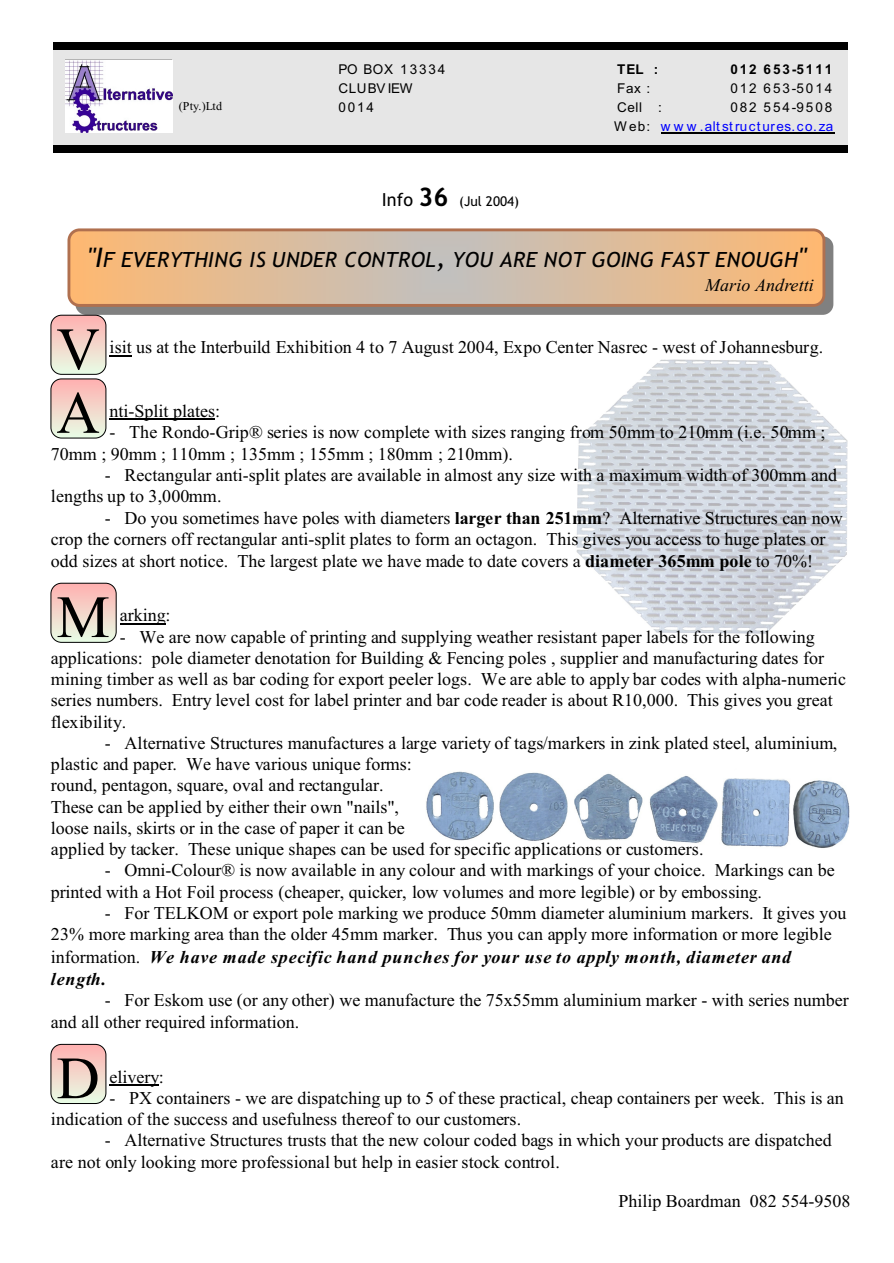
<style>
.page{position:relative;width:894px;height:1263px;background:#fff}
.page>*{position:absolute;margin:0;border:0;box-sizing:border-box;transform-origin:0 0}
.t1{font:60px "Times New Roman";color:#000}
.t2{font:italic 21px "Trebuchet MS";letter-spacing:.02em;color:#000}
.t3{font:18px/21.3px "Times New Roman";color:#000}
.t4{font:italic 18px "Times New Roman";letter-spacing:.005em;color:#000}
.t5{font:13.5px/19px "Arial";letter-spacing:.105em;color:#00f;text-align:right}
.t6{font:13.5px "Arial";letter-spacing:.14em;color:#000}
.t7{font:700 13.5px "Arial";letter-spacing:.14em;color:#000}
.t8{font:13.5px "Trebuchet MS";color:#000}
.t9{font:13.5px "Arial";letter-spacing:.11em;color:#000}
.t10{font:13.5px "Arial";letter-spacing:.01em;color:#000}
.t11{font:12px "Times New Roman";letter-spacing:.015em;color:#000}
.s1{color:#000}
.s2{font-size:18px}
.s3{font-weight:700;font-size:25.5px}
.s4{font-size:27px}
.s5{font-weight:700}
.s6{font-weight:700;font-style:italic}
</style>
<div class="page">
<img style="left:576px;top:360px;width:272px;height:274px">
<img style="left:426px;top:771px;width:424px;height:77px">
<div style="left:53px;top:43px;width:795px;height:109px;background:#e6e6e6"></div>
<svg style="left:66px;top:59px;width:106px;height:2px"></svg>
<img style="left:66px;top:61px;width:106px;height:72px">
<hr style="left:661px;top:133px;width:173px;height:1px;background:#000">
<div style="left:53px;top:43px;width:795px;height:7px;background:#000"></div>
<div style="left:53px;top:145px;width:795px;height:7px;background:#000"></div>
<div style="left:75px;top:236px;width:758px;height:79px;background:#808080;border-radius:11px"></div>
<svg style="left:69px;top:230px;width:755px;height:75px;background:#dfbc97"></svg>
<div style="left:68px;top:228px;width:757px;height:79px;border:3px solid #b0704f;border-radius:11px"></div>
<div style="left:51px;top:315px;width:55px;height:59px;background:linear-gradient(to bottom,#fcadad,#e8fde5);border-radius:11px"></div>
<div style="left:51px;top:315px;width:55px;height:59px;border:1px solid #000;border-radius:11px"></div>
<svg style="left:110px;top:355px;width:22px;height:1px"></svg>
<div style="left:51px;top:379px;width:55px;height:59px;background:linear-gradient(to bottom,#fdafaf,#e6fbe4);border-radius:11px"></div>
<div style="left:51px;top:379px;width:55px;height:59px;border:1px solid #000;border-radius:11px"></div>
<hr style="left:110px;top:419px;width:105px;height:1px;background:#000">
<div style="left:51px;top:583px;width:65px;height:59px;background:linear-gradient(to bottom,#fcaeae,#e8fde6);border-radius:11px"></div>
<div style="left:51px;top:583px;width:65px;height:59px;border:1px solid #000;border-radius:11px"></div>
<hr style="left:120px;top:623px;width:46px;height:1px;background:#000">
<div style="left:51px;top:1044px;width:55px;height:60px;background:linear-gradient(to bottom,#fbacad,#e9fde6);border-radius:11px"></div>
<div style="left:51px;top:1044px;width:55px;height:60px;border:1px solid #000;border-radius:11px"></div>
<hr style="left:110px;top:1084px;width:49px;height:1px;background:#000">
<p class="t11" style="left:179px;top:101px;width:45px">(Pty.)Ltd</p>
<p class="t6" style="left:338px;top:64px;width:108px">PO BOX 13334</p>
<p class="t7" style="left:617px;top:64px;width:43px">TEL :</p>
<p class="t7" style="left:730px;top:64px;width:103px">012 653-5111</p>
<p class="t10" style="left:338px;top:83px;width:76px">CLUBV IEW</p>
<p class="t9" style="left:617px;top:83px;width:35px">Fax :</p>
<p class="t6" style="left:730px;top:83px;width:103px">012 653-5014</p>
<p class="t9" style="left:338px;top:102px;width:37px">0014</p>
<p class="t9" style="left:617px;top:102px;width:46px">Cell :</p>
<p class="t5" style="left:614px;top:99px;width:221px"><span class="s1">082 554-9508<br>Web:</span> w w w .altstructures.co.za</p>
<p class="t8" style="left:382px;top:196px;width:139px"><span class="s2">Info</span> <span class="s3">36</span> (Jul 2004)</p>
<p class="t2" style="left:87px;top:251px;width:721px"><span class="s4">"I</span>F EVERYTHING IS UNDER CONTROL<span class="s4">,</span> YOU ARE NOT GOING FAST ENOUGH<span class="s4">"</span></p>
<p class="t4" style="left:705px;top:279px;width:110px">Mario Andretti</p>
<h1 class="t1" style="left:57px;top:328px;width:45px">V</h1>
<p class="t3" style="left:110px;top:339px;width:715px">isit us at the Interbuild Exhibition 4 to 7 August 2004, Expo Center Nasrec - west of Johannesburg.</p>
<h1 class="t1" style="left:57px;top:391px;width:45px">A</h1>
<p class="t3" style="left:110px;top:402px;width:112px">nti-Split plates:</p>
<p class="t3" style="left:51px;top:423px;width:776px;text-indent:59px">- The Rondo-Grip® series is now complete with sizes ranging from 50mm to 210mm (i.e. 50mm ;<br>70mm ; 90mm ; 110mm ; 135mm ; 155mm ; 180mm ; 210mm).</p>
<p class="t3" style="left:51px;top:466px;width:788px;text-indent:54px">- Rectangular anti-split plates are available in almost any size with a maximum width of 300mm and lengths up to 3,000mm.</p>
<p class="t3" style="left:51px;top:509px;width:793px;text-indent:54px">- Do you sometimes have poles with diameters <span class="s5">larger than 251mm</span>? Alternative Structures can now crop the corners off rectangular anti-split plates to form an octagon. This gives you access to huge plates or odd sizes at short notice. The largest plate we have made to date covers a <span class="s5">diameter 365mm pole</span> to 70%!</p>
<h1 class="t1" style="left:57px;top:595px;width:55px">M</h1>
<p class="t3" style="left:120px;top:607px;width:52px">arking:</p>
<p class="t3" style="left:51px;top:628px;width:797px;text-indent:69px">- We are now capable of printing and supplying weather resistant paper labels for the following applications: pole diameter denotation for Building &amp; Fencing poles , supplier and manufacturing dates for mining timber as well as bar coding for export peeler logs. We are able to apply bar codes with alpha-numeric series numbers. Entry level cost for label printer and bar code reader is about R10,000. This gives you great flexibility.</p>
<p class="t3" style="left:51px;top:734px;width:788px;text-indent:54px">- Alternative Structures manufactures a large variety of tags/markers in zink plated steel, aluminium, plastic and paper. We have various unique forms:<br>round, pentagon, square, oval and rectangular.<br>These can be applied by either their own "nails",<br>loose nails, skirts or in the case of paper it can be<br>applied by tacker. These unique shapes can be used for specific applications or customers.</p>
<p class="t3" style="left:51px;top:861px;width:785px;text-indent:54px">- Omni-Colour® is now available in any colour and with markings of your choice. Markings can be printed with a Hot Foil process (cheaper, quicker, low volumes and more legible) or by embossing.</p>
<p class="t3" style="left:51px;top:903px;width:797px;line-height:22.2px;text-indent:54px">- For TELKOM or export pole marking we produce 50mm diameter aluminium markers. It gives you 23% more marking area than the older 45mm marker. Thus you can apply more information or more legible information. <span class="s6">We have made specific hand punches for your use to apply month, diameter and length.</span></p>
<p class="t3" style="left:51px;top:991px;width:799px;text-indent:54px">- For Eskom use (or any other) we manufacture the 75x55mm aluminium marker - with series number and all other required information.</p>
<h1 class="t1" style="left:57px;top:1057px;width:45px">D</h1>
<p class="t3" style="left:110px;top:1068px;width:56px">elivery:</p>
<p class="t3" style="left:51px;top:1089px;width:794px;text-indent:59px">- PX containers - we are dispatching up to 5 of these practical, cheap containers per week. This is an indication of the success and usefulness thereof to our customers.</p>
<p class="t3" style="left:51px;top:1131px;width:782px;text-indent:54px">- Alternative Structures trusts that the new colour coded bags in which your products are dispatched are not only looking more professional but help in easier stock control.</p>
<p class="t3" style="left:618px;top:1192px;width:234px">Philip Boardman 082 554-9508</p>
</div>
